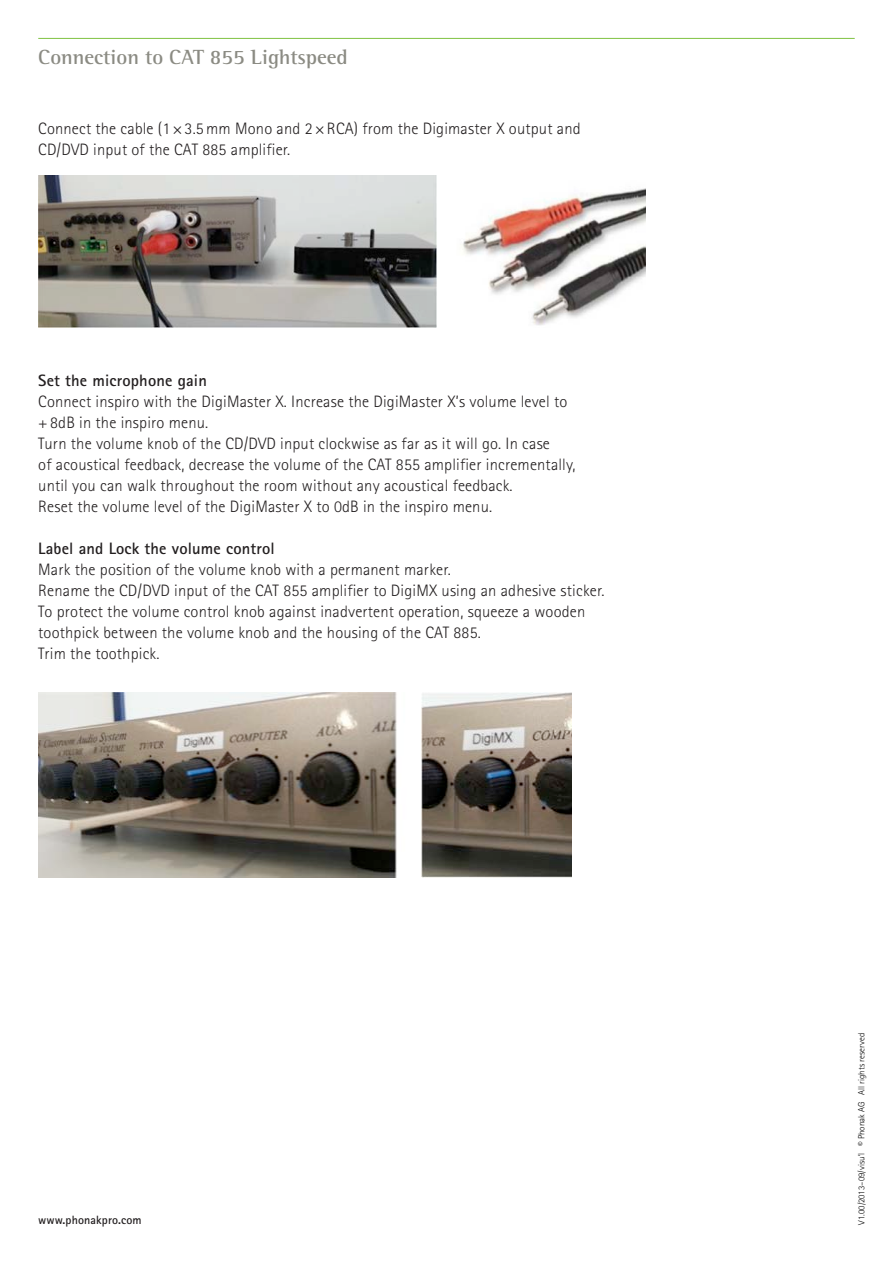
<style>
.page{position:relative;width:893px;height:1263px;background:#fff}
.page>*{position:absolute;margin:0;border:0;box-sizing:border-box;transform-origin:0 0}
.t1{font:700 21px "Rotis Semi Serif Pro";color:#8b8b83}
.t2{font:300 16.5px/21px "Rotis Sans Serif Pro";letter-spacing:.01em;color:#231f20}
.t3{font:700 16.5px "Rotis Sans Serif Pro";letter-spacing:.01em;color:#231f20}
.t4{font:700 12px "Rotis Sans Serif Pro";letter-spacing:.01em;color:#231f20}
.t5{font:300 9px "Rotis Sans Serif Pro";letter-spacing:.005em;color:#000}
</style>
<div class="page">
<hr style="left:38px;top:38px;width:817px;height:1px;background:#7fc241">
<img style="left:38px;top:176px;width:399px;height:151px">
<img style="left:38px;top:692px;width:533px;height:185px">
<img style="left:462px;top:188px;width:184px;height:137px">
<p class="t1" style="left:38px;top:45px;width:311px">Connection to CAT 855 Lightspeed</p>
<p class="t2" style="left:38px;top:118px;width:544px">Connect the cable (1 × 3.5mm Mono and 2 × RCA) from the Digimaster X output and<br>CD/DVD input of the CAT 885 amplifier.</p>
<p class="t3" style="left:38px;top:370px;width:170px">Set the microphone gain</p>
<p class="t2" style="left:38px;top:391px;width:539px">Connect inspiro with the DigiMaster X. Increase the DigiMaster X’s volume level to + 8dB in the inspiro menu.<br>Turn the volume knob of the CD/DVD input clockwise as far as it will go. In case<br>of acoustical feedback, decrease the volume of the CAT 855 amplifier incrementally, until you can walk throughout the room without any acoustical feedback.<br>Reset the volume level of the DigiMaster X to 0dB in the inspiro menu.</p>
<p class="t3" style="left:38px;top:538px;width:238px">Label and Lock the volume control</p>
<p class="t2" style="left:38px;top:559px;width:568px">Mark the position of the volume knob with a permanent marker.<br>Rename the CD/DVD input of the CAT 855 amplifier to DigiMX using an adhesive sticker.<br>To protect the volume control knob against inadvertent operation, squeeze a wooden toothpick between the volume knob and the housing of the CAT 885.<br>Trim the toothpick.</p>
<p class="t4" style="left:38px;top:1212px;width:105px">www.phonakpro.com</p>
<p class="t5" style="left:856px;top:1225px;width:193px;rotate:-90deg">V1.00/2013–09/visu’l © Phonak AG All rights reserved</p>
</div>
